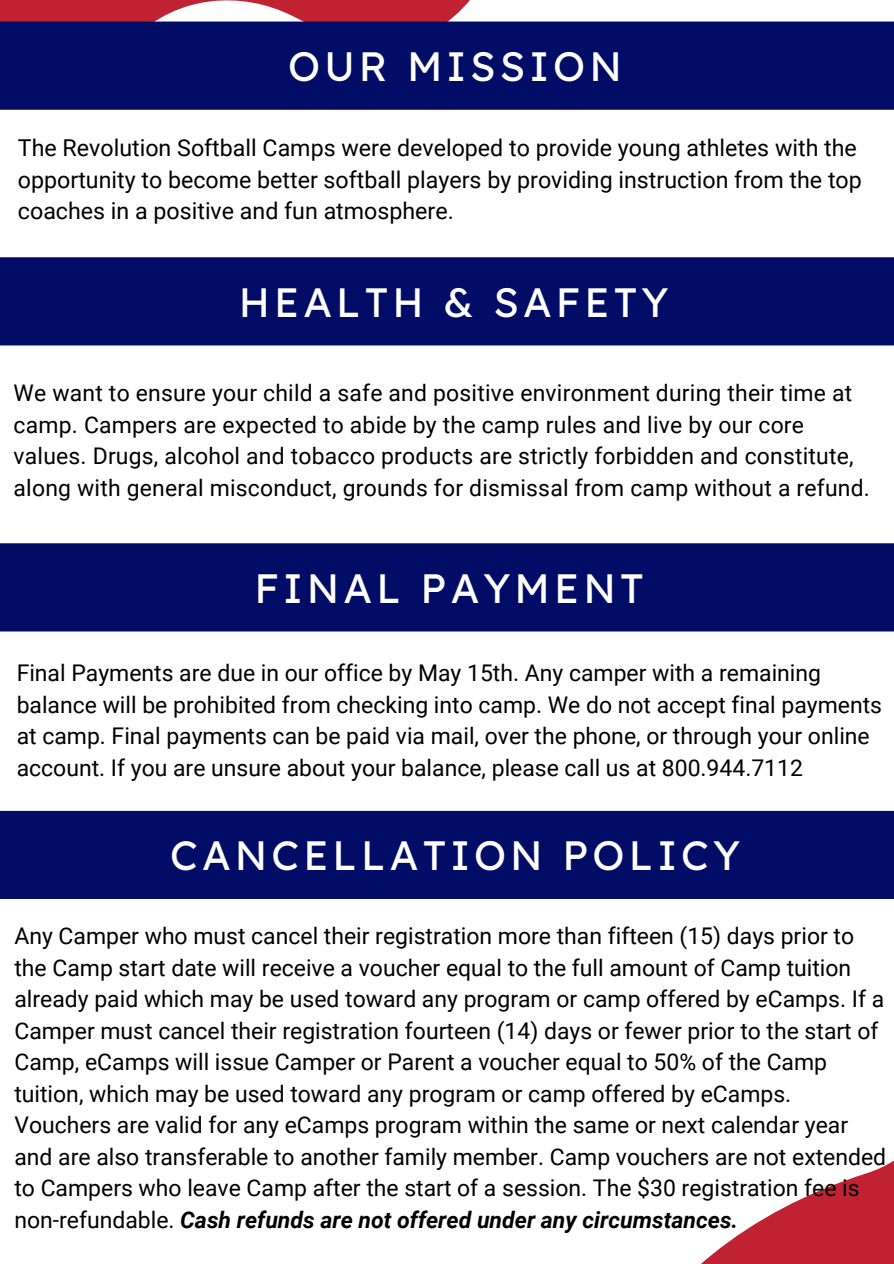
<style>
.page{position:relative;width:894px;height:1264px;background:#fff}
.page>*{position:absolute;margin:0;border:0;box-sizing:border-box;transform-origin:0 0}
.t1{font:40.95px "Lexend Deca";letter-spacing:.1em;color:#fff}
.t2{font:23.25px/31.5px "Roboto";color:#000}
.t3{font:22.95px/31.5px "Roboto";color:#000}
.s1{font-weight:700;font-style:italic}
</style>
<div class="page">
<svg style="left:317px;top:631px;width:576px;height:632px"></svg>
<div style="left:0;top:257px;width:893px;height:88px;background:#000c66"></div>
<svg style="left:0;top:0;width:735px;height:22px"></svg>
<div style="left:0;top:22px;width:893px;height:88px;background:#000c66"></div>
<div style="left:0;top:543px;width:893px;height:88px;background:#000c66"></div>
<div style="left:0;top:810px;width:893px;height:89px;background:#000c66"></div>
<p class="t1" style="left:288px;top:40px;width:335px">OUR MISSION</p>
<p class="t2" style="left:18px;top:132px;width:845px">The Revolution Softball Camps were developed to provide young athletes with the opportunity to become better softball players by providing instruction from the top coaches in a positive and fun atmosphere.</p>
<h1 class="t1" style="left:239px;top:275px;width:431px">HEALTH &amp; SAFETY</h1>
<h1 class="t3" style="left:14px;top:377px;width:857px">We want to ensure your child a safe and positive environment during their time at camp. Campers are expected to abide by the camp rules and live by our core values. Drugs, alcohol and tobacco products are strictly forbidden and constitute, along with general misconduct, grounds for dismissal from camp without a refund.</h1>
<p class="t1" style="left:254px;top:561px;width:390px">FINAL PAYMENT</p>
<h1 class="t3" style="left:17px;top:657px;width:866px">Final Payments are due in our office by May 15th. Any camper with a remaining balance will be prohibited from checking into camp. We do not accept final payments at camp. Final payments can be paid via mail, over the phone, or through your online account. If you are unsure about your balance, please call us at 800.944.7112</h1>
<p class="t1" style="left:170px;top:829px;width:571px">CANCELLATION POLICY</p>
<p class="t3" style="left:14px;top:920px;width:873px">Any Camper who must cancel their registration more than fifteen (15) days prior to the Camp start date will receive a voucher equal to the full amount of Camp tuition already paid which may be used toward any program or camp offered by eCamps. If a Camper must cancel their registration fourteen (14) days or fewer prior to the start of Camp, eCamps will issue Camper or Parent a voucher equal to 50% of the Camp tuition, which may be used toward any program or camp offered by eCamps.<br>Vouchers are valid for any eCamps program within the same or next calendar year and are also transferable to another family member. Camp vouchers are not extended to Campers who leave Camp after the start of a session. The $30 registration fee is non-refundable. <span class="s1">Cash refunds are not offered under any circumstances.</span></p>
</div>
